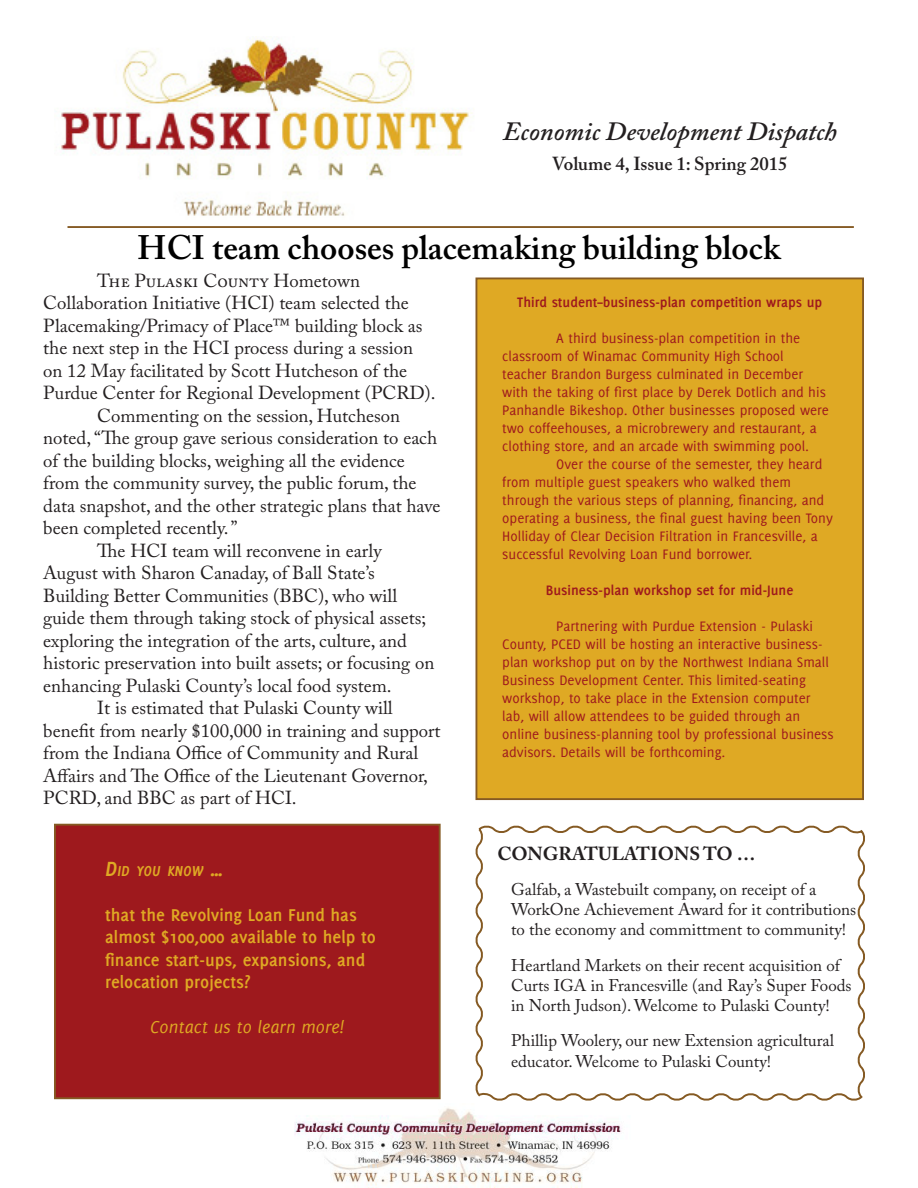
<style>
.page{position:relative;width:918px;height:1188px;background:#fff}
.page>*{position:absolute;margin:0;border:0;box-sizing:border-box;transform-origin:0 0}
.t1{font:600 33.75px "Adobe Caslon Pro";color:#000}
.t2{font:italic 600 26.25px "Adobe Caslon Pro";color:#231f20}
.t3{font:18.75px/22.5px "Adobe Caslon Pro";color:#231f20}
.t4{font:700 18.75px/22.5px "Delicious";color:#dfa924}
.t5{font:600 18.75px "Adobe Caslon Pro";color:#231f20}
.t6{font:italic 18.75px "Delicious";color:#dfa924}
.t7{font:700 18.75px "Adobe Caslon Pro";color:#231f20}
.t8{font:16.8px/20.2px "Adobe Caslon Pro";color:#231f20}
.t9{font:italic 700 15.75px "Delicious";color:#dfa924}
.t10{font:15px/18px "Delicious";color:#9e191d}
.t11{font:700 15px "Delicious";color:#9e191d}
.s1{font-size:22.5px}
</style>
<div class="page">
<div style="left:54px;top:824px;width:387px;height:275px;background:#9e191d;border:2px solid #855a23"></div>
<img style="left:60px;top:39px;width:412px;height:177px">
<div style="left:476px;top:278px;width:388px;height:522px;background:#dfa924;border:2px solid #855a23"></div>
<hr style="left:68px;top:226px;width:786px;height:2px;background:#855a23">
<img style="left:294px;top:1108px;width:328px;height:80px">
<svg style="left:475px;top:825px;width:390px;height:276px"></svg>
<p class="t2" style="left:503px;top:115px;width:336px">Economic Development Dispatch</p>
<p class="t5" style="left:552px;top:152px;width:237px">Volume 4, Issue 1: Spring 2015</p>
<p class="t1" style="left:138px;top:227px;width:644px">HCI team chooses placemaking building block</p>
<p class="t3" style="left:43px;top:269px;width:394px;text-indent:54px">The Pulaski County Hometown Collaboration Initiative (HCI) team selected the Placemaking/Primacy of Place™ building block as the next step in the HCI process during a session on 12 May facilitated by Scott Hutcheson of the Purdue Center for Regional Development (PCRD).</p>
<p class="t3" style="left:43px;top:404px;width:399px;text-indent:54px">Commenting on the session, Hutcheson noted, “The group gave serious consideration to each of the building blocks, weighing all the evidence from the community survey, the public forum, the data snapshot, and the other strategic plans that have been completed recently. ”</p>
<p class="t3" style="left:43px;top:539px;width:393px;text-indent:54px">The HCI team will reconvene in early August with Sharon Canaday, of Ball State’s Building Better Communities (BBC), who will guide them through taking stock of physical assets; exploring the integration of the arts, culture, and historic preservation into built assets; or focusing on enhancing Pulaski County’s local food system.</p>
<p class="t3" style="left:43px;top:697px;width:399px;text-indent:54px">It is estimated that Pulaski County will benefit from nearly $100,000 in training and support from the Indiana Office of Community and Rural Affairs and The Office of the Lieutenant Governor, PCRD, and BBC as part of HCI.</p>
<p class="t11" style="left:517px;top:294px;width:306px">Third student–business-plan competition wraps up</p>
<p class="t10" style="left:502px;top:329px;width:328px;text-indent:54px">A third business-plan competition in the classroom of Winamac Community High School teacher Brandon Burgess culminated in December with the taking of first place by Derek Dotlich and his Panhandle Bikeshop. Other businesses proposed were two coffeehouses, a microbrewery and restaurant, a clothing store, and an arcade with swimming pool.</p>
<p class="t10" style="left:502px;top:455px;width:332px;text-indent:54px">Over the course of the semester, they heard from multiple guest speakers who walked them through the various steps of planning, financing, and operating a business, the final guest having been Tony Holliday of Clear Decision Filtration in Francesville, a successful Revolving Loan Fund borrower.</p>
<p class="t11" style="left:546px;top:582px;width:249px">Business-plan workshop set for mid-June</p>
<p class="t10" style="left:502px;top:617px;width:333px;text-indent:54px">Partnering with Purdue Extension - Pulaski County, PCED will be hosting an interactive business&shy;plan workshop put on by the Northwest Indiana Small Business Development Center. This limited-seating workshop, to take place in the Extension computer lab, will allow attendees to be guided through an online business-planning tool by professional business advisors. Details will be forthcoming.</p>
<p class="t9" style="left:105px;top:862px;width:120px"><span class="s1">D</span>ID YOU KNOW <span class="s1">…</span></p>
<p class="t4" style="left:105px;top:903px;width:272px">that the Revolving Loan Fund has almost $100,000 available to help to finance start-ups, expansions, and</p>
<p class="t4" style="left:105px;top:971px;width:147px">relocation projects?</p>
<p class="t6" style="left:150px;top:1017px;width:195px">Contact us to learn more!</p>
<p class="t7" style="left:498px;top:842px;width:259px">CONGRATULATIONS TO …</p>
<p class="t8" style="left:511px;top:879px;width:346px">Galfab, a Wastebuilt company, on receipt of a<br>WorkOne Achievement Award for it contributions to the economy and committment to community!</p>
<p class="t8" style="left:511px;top:955px;width:342px">Heartland Markets on their recent acquisition of<br>Curts IGA in Francesville (and Ray’s Super Foods in North Judson). Welcome to Pulaski County!</p>
<p class="t8" style="left:511px;top:1031px;width:325px">Phillip Woolery, our new Extension agricultural educator. Welcome to Pulaski County!</p>
</div>
